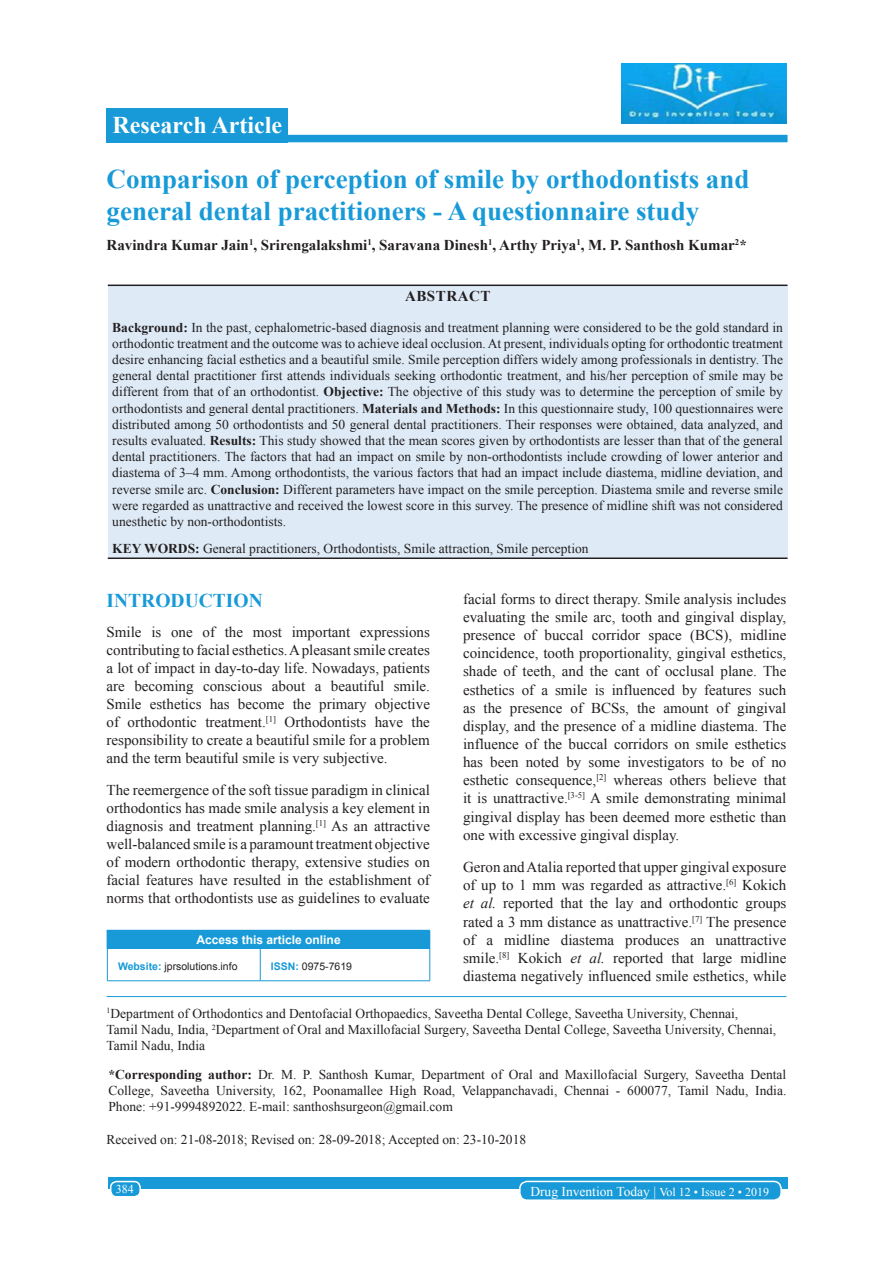
<style>
.page{position:relative;width:893px;height:1263px;background:#fff}
.page>*{position:absolute;margin:0;border:0;box-sizing:border-box;transform-origin:0 0}
.AT{font:700 27px/32.4px "Times New Roman";color:#179ad7}
.AH{font:700 24px "Times New Roman";color:#fff}
.t1{font:700 19.5px "Times New Roman";color:#179ad7}
.TX{font:15px/18.1px "Times New Roman";color:#231f20;text-align:justify}
.AU{font:700 15px "Times New Roman";color:#231f20}
.ABSH{font:700 15px "Times New Roman";letter-spacing:.035em;color:#231f20}
.ABS{font:13.5px/16.2px "Times New Roman";color:#231f20;text-align:justify}
.ADD{font:13.5px/16.2px "Times New Roman";color:#231f20;text-align:justify}
.AFF{font:13.5px/16.2px "Times New Roman";color:#231f20}
.KWD{font:13.5px "Times New Roman";color:#231f20}
.HIS{font:13.5px "Times New Roman";color:#231f20}
.foot1{font:13.5px "Times New Roman";color:#fff}
.ATAO{font:700 12px "Arial";color:#fff}
.foot1-2{font:12px "Times New Roman";color:#fff}
.WEBSITE{font:10.5px "Arial";color:#231f20}
.s1{font-weight:700}
.s2{font-weight:700;color:#179ad7}
.s3{font-style:italic}
.s4{font-size:12px}
</style>
<div class="page">
<div style="left:108px;top:1177px;width:679px;height:12px;background:#179ad7"></div>
<div style="left:519px;top:1181px;width:261px;height:19px;background:#179ad7;border-radius:7px"></div>
<div style="left:519px;top:1180px;width:262px;height:21px;border:2px solid #fff;border-radius:7px"></div>
<div style="left:111px;top:1181px;width:29px;height:15px;background:#179ad7;border-radius:6px"></div>
<div style="left:110px;top:1180px;width:31px;height:17px;border:2px solid #fff;border-radius:6px"></div>
<div style="left:265px;top:135px;width:522px;height:7px;background:#179ad7"></div>
<hr style="left:106px;top:996px;width:680px;height:1px;background:#179ad7">
<div style="left:107px;top:930px;width:322px;height:18px;background:#179ad7"></div>
<svg style="left:106px;top:931px;width:1px;height:17px"></svg>
<hr style="left:106px;top:930px;width:154px;height:1px;background:#179ad7">
<svg style="left:429px;top:930px;width:1px;height:18px"></svg>
<hr style="left:107px;top:948px;width:1px;height:32px;background:#179ad7">
<hr style="left:107px;top:980px;width:153px;height:1px;background:#179ad7">
<hr style="left:260px;top:948px;width:1px;height:32px;background:#179ad7">
<hr style="left:429px;top:948px;width:1px;height:32px;background:#179ad7">
<hr style="left:260px;top:980px;width:170px;height:1px;background:#179ad7">
<img style="left:621px;top:63px;width:164px;height:60px">
<div style="left:108px;top:286px;width:679px;height:271px;background:#deebf7"></div>
<hr style="left:108px;top:284px;width:679px;height:2px;background:#231f20">
<hr style="left:108px;top:557px;width:679px;height:2px;background:#231f20">
<div style="left:106px;top:108px;width:182px;height:34px;background:#179ad7"></div>
<p class="AH" style="left:112px;top:108px;width:171px">Research Article</p>
<p class="AT" style="left:106px;top:162px;width:644px">Comparison of perception of smile by orthodontists and general dental practitioners - A questionnaire study</p>
<p class="AU" style="left:106px;top:234px;width:641px">Ravindra Kumar Jain<sup>1</sup>, Srirengalakshmi<sup>1</sup>, Saravana Dinesh<sup>1</sup>, Arthy Priya<sup>1</sup>, M. P. Santhosh Kumar<sup>2</sup>*</p>
<p class="ABSH" style="left:405px;top:285px;width:87px">ABSTRACT</p>
<p class="ABS" style="left:112px;top:318px;width:672px"><span class="s1">Background:</span> In the past, cephalometric-based diagnosis and treatment planning were considered to be the gold standard in orthodontic treatment and the outcome was to achieve ideal occlusion. At present, individuals opting for orthodontic treatment desire enhancing facial esthetics and a beautiful smile. Smile perception differs widely among professionals in dentistry. The general dental practitioner first attends individuals seeking orthodontic treatment, and his/her perception of smile may be different from that of an orthodontist. <span class="s1">Objective:</span> The objective of this study was to determine the perception of smile by orthodontists and general dental practitioners. <span class="s1">Materials and Methods:</span> In this questionnaire study, 100 questionnaires were distributed among 50 orthodontists and 50 general dental practitioners. Their responses were obtained, data analyzed, and results evaluated. <span class="s1">Results:</span> This study showed that the mean scores given by orthodontists are lesser than that of the general dental practitioners. The factors that had an impact on smile by non-orthodontists include crowding of lower anterior and diastema of 3–4 mm. Among orthodontists, the various factors that had an impact include diastema, midline deviation, and reverse smile arc. <span class="s1">Conclusion:</span> Different parameters have impact on the smile perception. Diastema smile and reverse smile were regarded as unattractive and received the lowest score in this survey. The presence of midline shift was not considered unesthetic by non-orthodontists.</p>
<p class="KWD" style="left:112px;top:539px;width:477px"><span class="s1">KEY WORDS:</span> General practitioners, Orthodontists, Smile attraction, Smile perception</p>
<h1 class="t1" style="left:106px;top:586px;width:157px">INTRODUCTION</h1>
<p class="TX" style="left:106px;top:622px;width:325px">Smile is one of the most important expressions contributing to facial esthetics. Apleasant smile creates a lot of impact in day-to-day life. Nowadays, patients are becoming conscious about a beautiful smile.<br>Smile esthetics has become the primary objective of orthodontic treatment.<sup>[1]</sup> Orthodontists have the responsibility to create a beautiful smile for a problem and the term beautiful smile is very subjective.</p>
<p class="TX" style="left:106px;top:780px;width:325px">The reemergence of the soft tissue paradigm in clinical orthodontics has made smile analysis a key element in diagnosis and treatment planning.<sup>[1]</sup> As an attractive well-balanced smile is a paramount treatment objective of modern orthodontic therapy, extensive studies on facial features have resulted in the establishment of norms that orthodontists use as guidelines to evaluate</p>
<p class="ATAO" style="left:196px;top:931px;width:146px">Access this article online</p>
<p class="WEBSITE" style="left:118px;top:959px;width:121px"><span class="s2">Website:</span> jprsolutions.info</p>
<p class="WEBSITE" style="left:271px;top:959px;width:83px"><span class="s2">ISSN:</span> 0975-7619</p>
<p class="TX" style="left:463px;top:589px;width:325px">facial forms to direct therapy. Smile analysis includes evaluating the smile arc, tooth and gingival display, presence of buccal corridor space (BCS), midline coincidence, tooth proportionality, gingival esthetics, shade of teeth, and the cant of occlusal plane. The esthetics of a smile is influenced by features such as the presence of BCSs, the amount of gingival display, and the presence of a midline diastema. The influence of the buccal corridors on smile esthetics has been noted by some investigators to be of no esthetic consequence,<sup>[2]</sup> whereas others believe that it is unattractive.<sup>[3-5]</sup> A smile demonstrating minimal gingival display has been deemed more esthetic than one with excessive gingival display.</p>
<p class="TX" style="left:463px;top:857px;width:325px">Geron and Atalia reported that upper gingival exposure of up to 1 mm was regarded as attractive.<sup>[6]</sup> Kokich <span class="s3">et al.</span> reported that the lay and orthodontic groups rated a 3 mm distance as unattractive.<sup>[7]</sup> The presence of a midline diastema produces an unattractive smile.<sup>[8]</sup> Kokich <span class="s3">et al.</span> reported that large midline diastema negatively influenced smile esthetics, while</p>
<p class="AFF" style="left:106px;top:1005px;width:671px"><sup>1</sup>Department of Orthodontics and Dentofacial Orthopaedics, Saveetha Dental College, Saveetha University, Chennai,<br>Tamil Nadu, India, <sup>2</sup>Department of Oral and Maxillofacial Surgery, Saveetha Dental College, Saveetha University, Chennai,<br>Tamil Nadu, India</p>
<p class="ADD" style="left:108px;top:1065px;width:679px"><span class="s1">*Corresponding author:</span> Dr. M. P. Santhosh Kumar, Department of Oral and Maxillofacial Surgery, Saveetha Dental College, Saveetha University, 162, Poonamallee High Road, Velappanchavadi, Chennai - 600077, Tamil Nadu, India.<br>Phone: +91-9994892022. E-mail: santhoshsurgeon@gmail.com</p>
<p class="HIS" style="left:106px;top:1129px;width:421px">Received on: 21-08-2018; Revised on: 28-09-2018; Accepted on: 23-10-2018</p>
<p class="foot1-2" style="left:116px;top:1180px;width:19px">384</p>
<p class="foot1" style="left:530px;top:1181px;width:240px">Drug Invention Today | <span class="s4">Vol 12 • Issue 2 • 2019</span></p>
</div>
